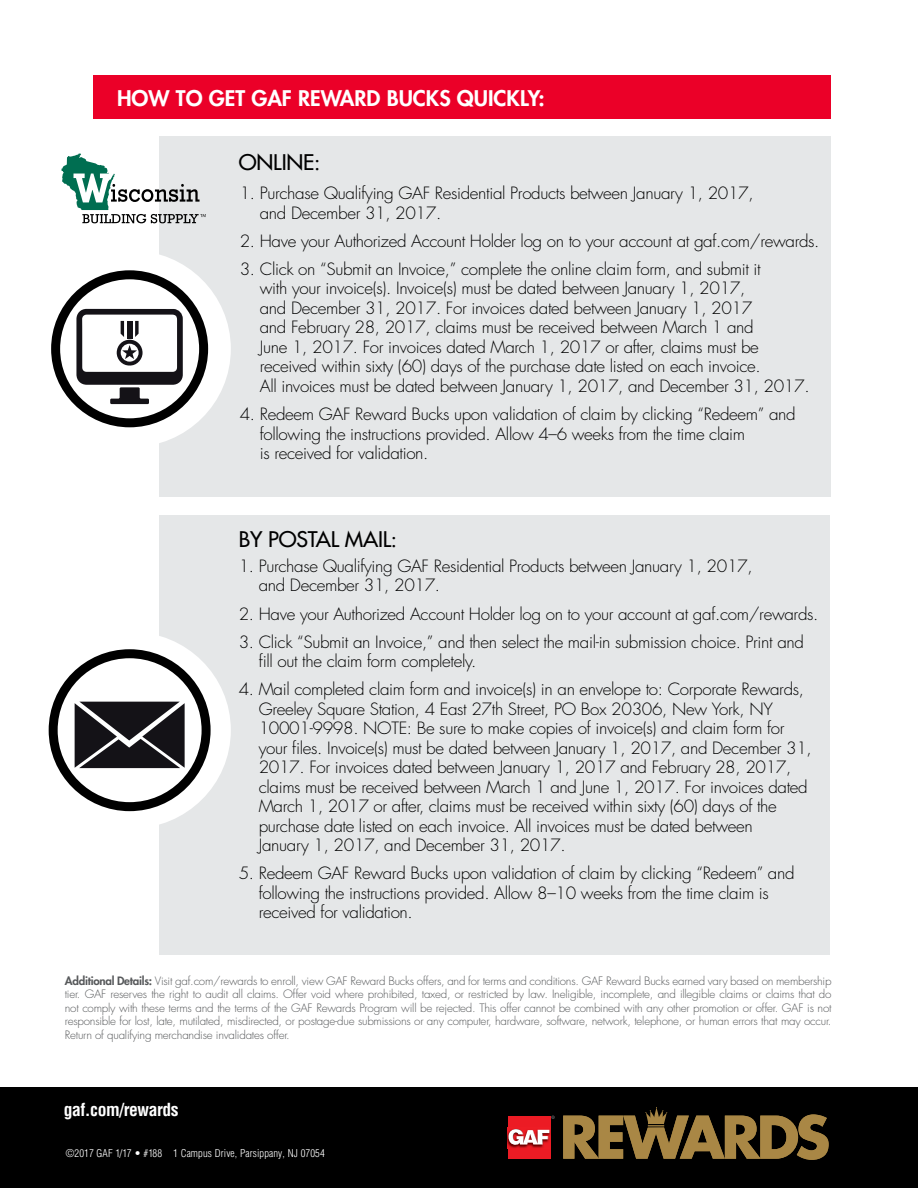
<style>
.page{position:relative;width:918px;height:1188px;background:#fff}
.page>*{position:absolute;margin:0;border:0;box-sizing:border-box;transform-origin:0 0}
.t1{font:800 21px "Futura Std";color:#fff}
.t2{font:500 21px "Futura Std";letter-spacing:-.01em;color:#000}
.t3{font:700 condensed 17.55px "Helvetica LT Std";letter-spacing:-.025em;color:#fff}
.t4{font:300 16.5px/19.5px "Futura Std";letter-spacing:-.02em;color:#000}
.t5{font:300 11.25px/13.5px "Futura Std";letter-spacing:-.02em;color:#57595b;text-align:justify}
.t6{font:300 condensed 10.5px "Helvetica LT Std";letter-spacing:.01em;color:#fff}
.s1{font-weight:800}
</style>
<div class="page">
<div style="left:159px;top:516px;width:670px;height:439px;background:#e5e7e8"></div>
<div style="left:159px;top:136px;width:672px;height:361px;background:#e5e7e8"></div>
<div style="left:32px;top:251px;width:199px;height:196px;background:#fff;border-radius:50%"></div>
<div style="left:0;top:1088px;width:918px;height:100px;background:#000"></div>
<div style="left:93px;top:76px;width:738px;height:43px;background:#eb0028"></div>
<svg style="left:56px;top:275px;width:148px;height:148px"></svg>
<div style="left:51px;top:270px;width:157px;height:157px;border:9px solid #000;border-radius:50%"></div>
<svg style="left:76px;top:309px;width:107px;height:95px"></svg>
<div style="left:127px;top:321px;width:6px;height:18px;background:#141217"></div>
<div style="left:32px;top:632px;width:199px;height:196px;background:#fff;border-radius:50%"></div>
<svg style="left:53px;top:654px;width:153px;height:153px"></svg>
<div style="left:49px;top:649px;width:162px;height:162px;border:9px solid #000;border-radius:50%"></div>
<svg style="left:75px;top:702px;width:110px;height:66px;background:#323135"></svg>
<svg style="left:551px;top:1116px;width:4px;height:3px"></svg>
<div style="left:508px;top:1116px;width:42px;height:42px;background:#ec1b24"></div>
<img style="left:508px;top:1132px;width:36px;height:16px">
<svg style="left:509px;top:1129px;width:41px;height:16px"></svg>
<svg style="left:563px;top:1107px;width:266px;height:53px"></svg>
<svg style="left:61px;top:153px;width:145px;height:70px"></svg>
<p class="t1" style="left:117px;top:85px;width:429px">HOW TO GET GAF REWARD BUCKS QUICKLY:</p>
<p class="t2" style="left:239px;top:149px;width:83px">ONLINE:</p>
<p class="t4" style="left:260px;top:184px;width:495px;text-indent:-20px">1. Purchase Qualifying GAF Residential Products between January 1, 2017, and December 31, 2017.</p>
<p class="t4" style="left:240px;top:232px;width:581px">2. Have your Authorized Account Holder log on to your account at gaf.com/rewards.</p>
<p class="t4" style="left:260px;top:260px;width:551px;text-indent:-20px">3. Click on “Submit an Invoice,” complete the online claim form, and submit it<br>with your invoice(s). Invoice(s) must be dated between January 1, 2017,<br>and December 31, 2017. For invoices dated between January 1, 2017<br>and February 28, 2017, claims must be received between March 1 and<br>June 1, 2017. For invoices dated March 1, 2017 or after, claims must be received within sixty (60) days of the purchase date listed on each invoice.<br>All invoices must be dated between January 1, 2017, and December 31, 2017.</p>
<p class="t4" style="left:260px;top:405px;width:537px;text-indent:-20px">4. Redeem GAF Reward Bucks upon validation of claim by clicking “Redeem” and following the instructions provided. Allow 4–6 weeks from the time claim<br>is received for validation.</p>
<p class="t2" style="left:239px;top:526px;width:160px">BY POSTAL MAIL:</p>
<p class="t4" style="left:259px;top:557px;width:495px;text-indent:-20px">1. Purchase Qualifying GAF Residential Products between January 1, 2017, and December 31, 2017.</p>
<p class="t4" style="left:239px;top:604px;width:581px">2. Have your Authorized Account Holder log on to your account at gaf.com/rewards.</p>
<p class="t4" style="left:259px;top:632px;width:547px;text-indent:-20px">3. Click “Submit an Invoice,” and then select the mail-in submission choice. Print and fill out the claim form completely.</p>
<p class="t4" style="left:259px;top:680px;width:555px;text-indent:-20px">4. Mail completed claim form and invoice(s) in an envelope to: Corporate Rewards, Greeley Square Station, 4 East 27th Street, PO Box 20306, New York, NY 10001-9998. NOTE: Be sure to make copies of invoice(s) and claim form for your files. Invoice(s) must be dated between January 1, 2017, and December 31, 2017. For invoices dated between January 1, 2017 and February 28, 2017, claims must be received between March 1 and June 1, 2017. For invoices dated March 1, 2017 or after, claims must be received within sixty (60) days of the purchase date listed on each invoice. All invoices must be dated between<br>January 1, 2017, and December 31, 2017.</p>
<p class="t4" style="left:259px;top:864px;width:537px;text-indent:-20px">5. Redeem GAF Reward Bucks upon validation of claim by clicking “Redeem” and following the instructions provided. Allow 8–10 weeks from the time claim is received for validation.</p>
<p class="t5" style="left:65px;top:974px;width:768px"><span class="s1">Additional Details:</span> Visit gaf.com/rewards to enroll, view GAF Reward Bucks offers, and for terms and conditions. GAF Reward Bucks earned vary based on membership tier. GAF reserves the right to audit all claims. Offer void where prohibited, taxed, or restricted by law. Ineligible, incomplete, and illegible claims or claims that do not comply with these terms and the terms of the GAF Rewards Program will be rejected. This offer cannot be combined with any other promotion or offer. GAF is not responsible for lost, late, mutilated, misdirected, or postage-due submissions or any computer, hardware, software, network, telephone, or human errors that may occur.<br>Return of qualifying merchandise invalidates offer.</p>
<p class="t3" style="left:64px;top:1099px;width:117px">gaf.com/rewards</p>
<p class="t6" style="left:66px;top:1147px;width:260px">©2017 GAF 1/17 • #188 1 Campus Drive, Parsippany, NJ 07054</p>
</div>
